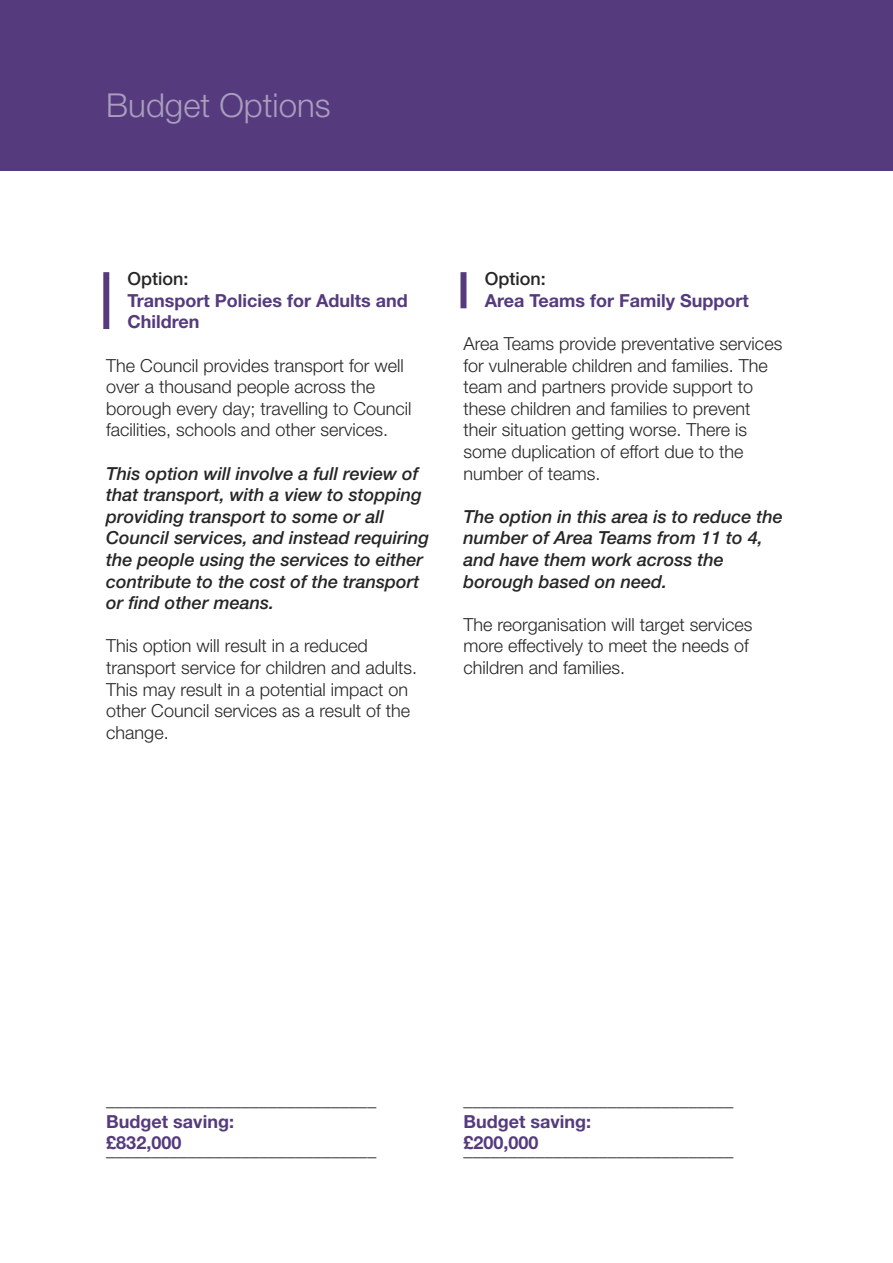
<style>
.page{position:relative;width:893px;height:1263px;background:#fff}
.page>*{position:absolute;margin:0;border:0;box-sizing:border-box;transform-origin:0 0}
.t1{font:300 33px "Helvetica Neue LT Std";color:#aa9dbe}
.t2{font:300 18px/21.6px "Helvetica Neue LT Std";color:#272627}
.t3{font:italic 500 18px/21.6px "Helvetica Neue LT Std";color:#272627}
.t4{font:700 18px/21.6px "Helvetica Neue LT Std";color:#553b7e}
.t5{font:700 18px "Helvetica Neue LT Std";color:#272627}
.t6{font:500 18px "Helvetica Neue LT Std";color:#272627}
</style>
<div class="page">
<div style="left:103px;top:272px;width:6px;height:57px;background:#553b7e"></div>
<div style="left:460px;top:272px;width:6px;height:36px;background:#553b7e"></div>
<div style="left:0;top:0;width:893px;height:170px;background:#553b7e"></div>
<h1 class="t1" style="left:106px;top:93px;width:226px">Budget Options</h1>
<p class="t6" style="left:128px;top:272px;width:63px">Option:</p>
<p class="t4" style="left:128px;top:291px;width:282px">Transport Policies for Adults and<br>Children</p>
<p class="t2" style="left:106px;top:356px;width:307px">The Council provides transport for well over a thousand people across the borough every day; travelling to Council facilities, schools and other services.</p>
<p class="t3" style="left:106px;top:464px;width:324px">This option will involve a full review of that transport, with a view to stopping providing transport to some or all Council services, and instead requiring the people using the services to either contribute to the cost of the transport or find other means.</p>
<p class="t2" style="left:106px;top:637px;width:312px">This option will result in a reduced transport service for children and adults.<br>This may result in a potential impact on other Council services as a result of the change.</p>
<p class="t6" style="left:485px;top:272px;width:63px">Option:</p>
<p class="t4" style="left:485px;top:291px;width:265px">Area Teams for Family Support</p>
<p class="t2" style="left:463px;top:334px;width:320px">Area Teams provide preventative services for vulnerable children and families. The team and partners provide support to these children and families to prevent their situation getting worse. There is some duplication of effort due to the number of teams.</p>
<p class="t3" style="left:463px;top:507px;width:321px">The option in this area is to reduce the number of Area Teams from 11 to 4, and have them work across the borough based on need.</p>
<p class="t2" style="left:463px;top:615px;width:291px">The reorganisation will target services more effectively to meet the needs of children and families.</p>
<p class="t2" style="left:106px;top:1090px;width:271px">______________________________</p>
<p class="t4" style="left:106px;top:1112px;width:129px">Budget saving: £832,000</p>
<p class="t5" style="left:106px;top:1143px;width:271px">______________________________</p>
<p class="t2" style="left:463px;top:1090px;width:272px">______________________________</p>
<p class="t4" style="left:463px;top:1112px;width:129px">Budget saving: £200,000</p>
<p class="t5" style="left:463px;top:1143px;width:271px">______________________________</p>
</div>
